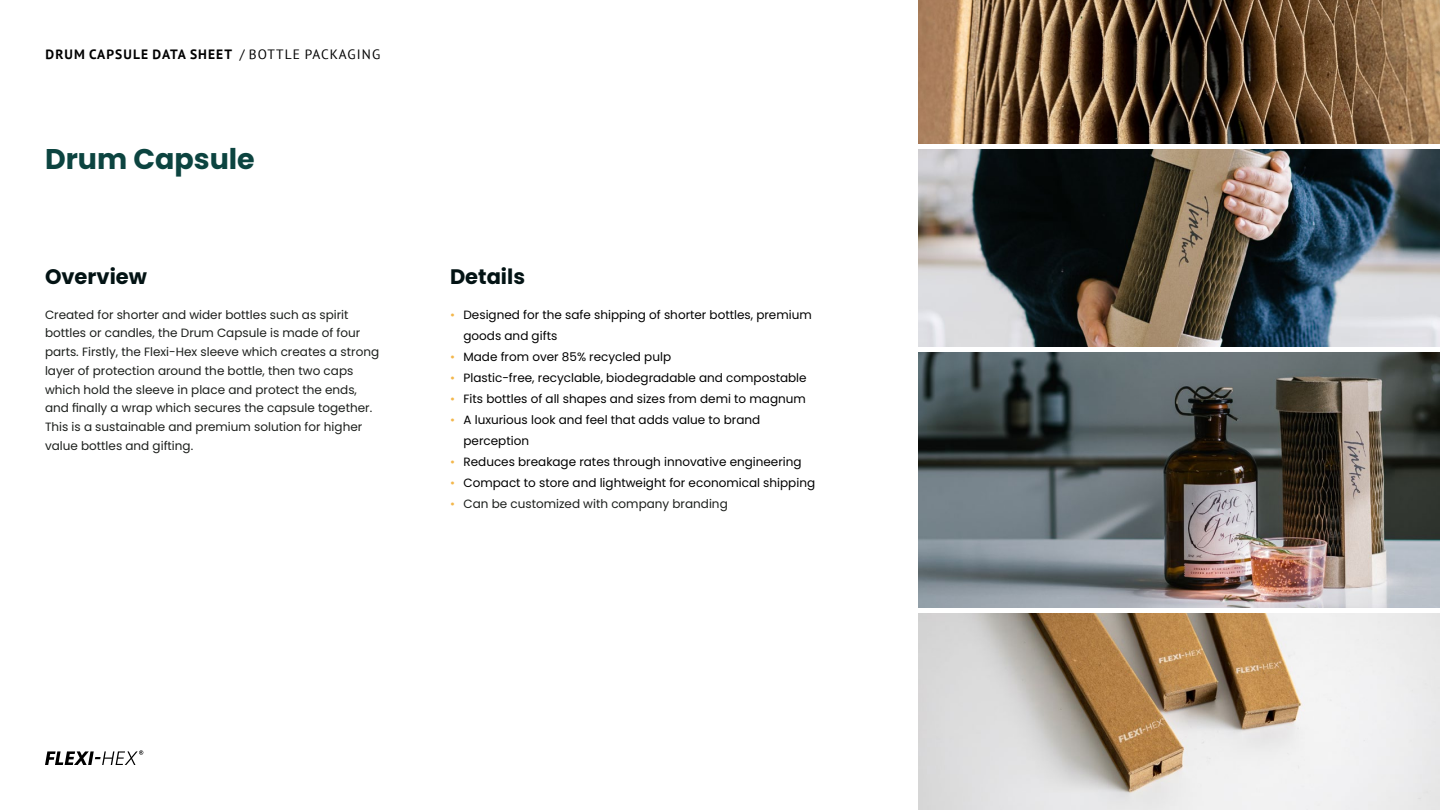
<style>
.page{position:relative;width:1440px;height:810px;background:#fff}
.page>*{position:absolute;margin:0;border:0;box-sizing:border-box;transform-origin:0 0}
.t1{font:700 28.5px "Poppins";color:#0c4440}
.t2{font:700 21px "Poppins";color:#031314}
.t3{font:700 13.5px "PT Sans";letter-spacing:.08em;color:#000}
.t4{font:12px/18.8px "Poppins";color:#1c1f1c}
.t5{font:12px/21px "Poppins";color:#000}
.s1{font-weight:400}
.s2{color:#f3b74c}
</style>
<div class="page">
<img style="left:919px;top:613px;width:521px;height:197px">
<img style="left:919px;top:0;width:521px;height:144px">
<img style="left:919px;top:150px;width:521px;height:196px">
<svg style="left:45px;top:750px;width:98px;height:15px"></svg>
<img style="left:919px;top:352px;width:521px;height:256px">
<p class="t3" style="left:46px;top:45px;width:336px">DRUM CAPSULE DATA SHEET <span class="s1">/ BOTTLE PACKAGING</span></p>
<h1 class="t1" style="left:45px;top:143px;width:211px">Drum Capsule</h1>
<h2 class="t2" style="left:45px;top:265px;width:104px">Overview</h2>
<p class="t4" style="left:45px;top:305px;width:336px">Created for shorter and wider bottles such as spirit bottles or candles, the Drum Capsule is made of four parts. Firstly, the Flexi-Hex sleeve which creates a strong layer of protection around the bottle, then two caps which hold the sleeve in place and protect the ends, and finally a wrap which secures the capsule together.<br>This is a sustainable and premium solution for higher value bottles and gifting.</p>
<h2 class="t2" style="left:450px;top:265px;width:77px">Details</h2>
<p class="t5" style="left:464px;top:304px;width:350px;text-indent:-14px"><span class="s2">•</span> Designed for the safe shipping of shorter bottles, premium goods and gifts</p>
<p class="t5" style="left:450px;top:346px;width:223px"><span class="s2">•</span> Made from over 85% recycled pulp</p>
<p class="t5" style="left:450px;top:367px;width:358px"><span class="s2">•</span> Plastic-free, recyclable, biodegradable and compostable</p>
<p class="t5" style="left:450px;top:388px;width:357px"><span class="s2">•</span> Fits bottles of all shapes and sizes from demi to magnum</p>
<p class="t5" style="left:464px;top:409px;width:298px;text-indent:-14px"><span class="s2">•</span> A luxurious look and feel that adds value to brand perception</p>
<p class="t5" style="left:450px;top:451px;width:353px"><span class="s2">•</span> Reduces breakage rates through innovative engineering</p>
<p class="t5" style="left:450px;top:472px;width:367px"><span class="s2">•</span> Compact to store and lightweight for economical shipping</p>
<p class="t4" style="left:450px;top:494px;width:279px"><span class="s2">•</span> Can be customized with company branding</p>
</div>
